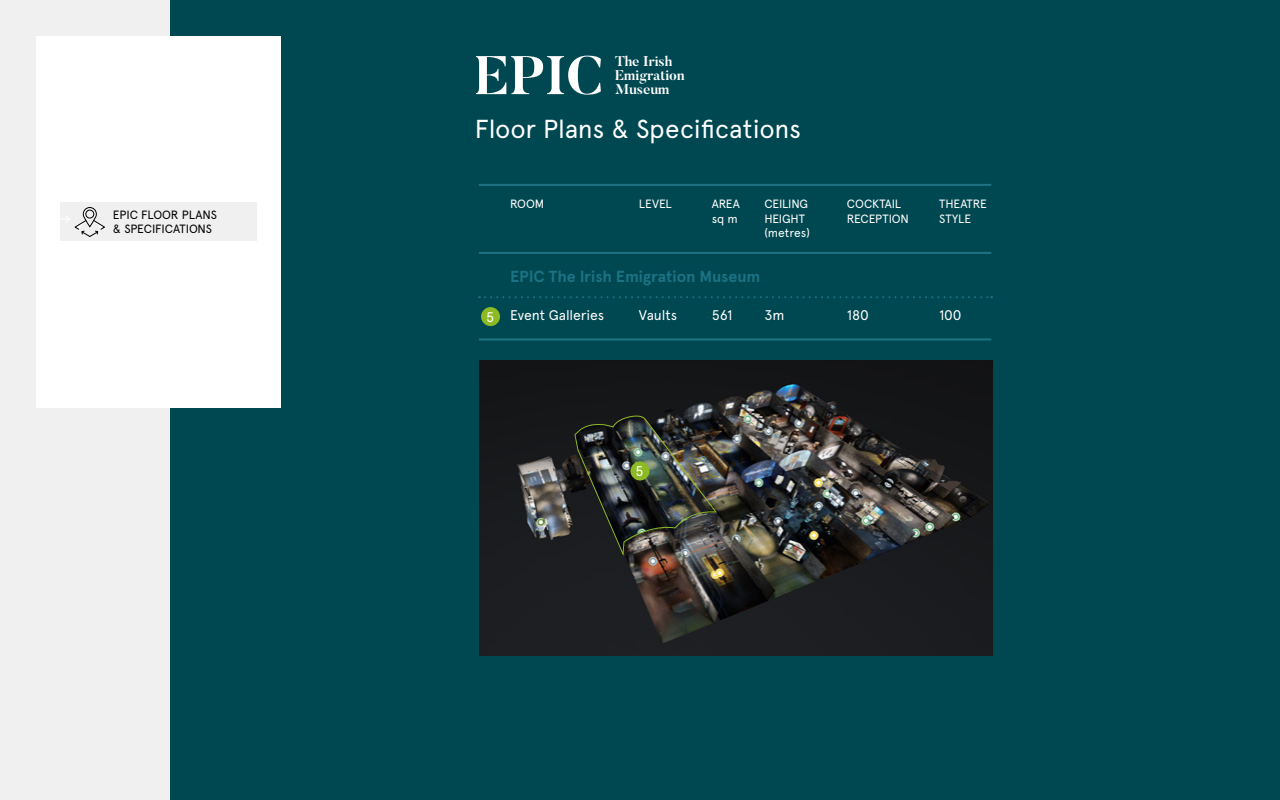
<style>
.page{position:relative;width:1280px;height:800px;background:#fff}
.page>*{position:absolute;margin:0;border:0;box-sizing:border-box;transform-origin:0 0}
.t1{font:700 54px "Butler";color:#fff}
.t2{font:26px "Apercu";letter-spacing:-.005em;color:#fff}
.t3{font:700 16px "Apercu";color:#1c7385}
.t4{font:14px "Apercu";letter-spacing:-.005em;color:#fff}
.t5{font:700 14px/14px "Butler";color:#fff}
.t6{font:12px/14.4px "Apercu";letter-spacing:-.01em;color:#fff}
.t7{font:12px/14.4px "Apercu";letter-spacing:-.01em;color:#000}
</style>
<div class="page">
<div style="left:139px;top:0;width:1141px;height:800px;background:#004851"></div>
<hr style="left:479px;top:252px;width:512px;height:2px;background:#1c7385">
<hr style="left:479px;top:184px;width:512px;height:2px;background:#1c7385">
<hr style="left:479px;top:338px;width:512px;height:2px;background:#1c7385">
<svg style="left:479px;top:296px;width:513px;height:2px"></svg>
<div style="left:481px;top:307px;width:19px;height:19px;background:#8dba24;border-radius:50%"></div>
<div style="left:0;top:0;width:170px;height:800px;background:#f0f0f0"></div>
<div style="left:36px;top:36px;width:245px;height:372px;background:#fff"></div>
<div style="left:60px;top:202px;width:197px;height:39px;background:#f0f0f0"></div>
<svg style="left:66px;top:207px;width:39px;height:30px"></svg>
<img style="left:480px;top:360px;width:512px;height:296px">
<img style="left:574px;top:413px;width:143px;height:145px">
<p class="t7" style="left:113px;top:208px;width:106px">EPIC FLOOR PLANS &amp; SPECIFICATIONS</p>
<h1 class="t1" style="left:475px;top:41px;width:130px">EPIC</h1>
<p class="t5" style="left:615px;top:54px;width:71px">The Irish<br>Emigration<br>Museum</p>
<h2 class="t2" style="left:475px;top:113px;width:328px">Floor Plans &amp; Specifications</h2>
<p class="t4" style="left:486px;top:308px;width:10px">5</p>
<p class="t6" style="left:510px;top:197px;width:35px">ROOM</p>
<p class="t6" style="left:639px;top:197px;width:34px">LEVEL</p>
<p class="t6" style="left:712px;top:197px;width:30px">AREA sq m</p>
<p class="t6" style="left:764px;top:197px;width:47px">CEILING<br>HEIGHT (metres)</p>
<p class="t6" style="left:847px;top:197px;width:64px">COCKTAIL<br>RECEPTION</p>
<p class="t6" style="left:939px;top:197px;width:49px">THEATRE<br>STYLE</p>
<h3 class="t3" style="left:510px;top:267px;width:252px">EPIC The Irish Emigration Museum</h3>
<p class="t4" style="left:510px;top:307px;width:96px">Event Galleries</p>
<p class="t4" style="left:639px;top:307px;width:40px">Vaults</p>
<p class="t4" style="left:712px;top:307px;width:22px">561</p>
<p class="t4" style="left:764px;top:307px;width:22px">3m</p>
<p class="t4" style="left:847px;top:307px;width:24px">180</p>
<p class="t4" style="left:939px;top:307px;width:24px">100</p>
<p class="t4" style="left:635px;top:463px;width:10px">5</p>
</div>
